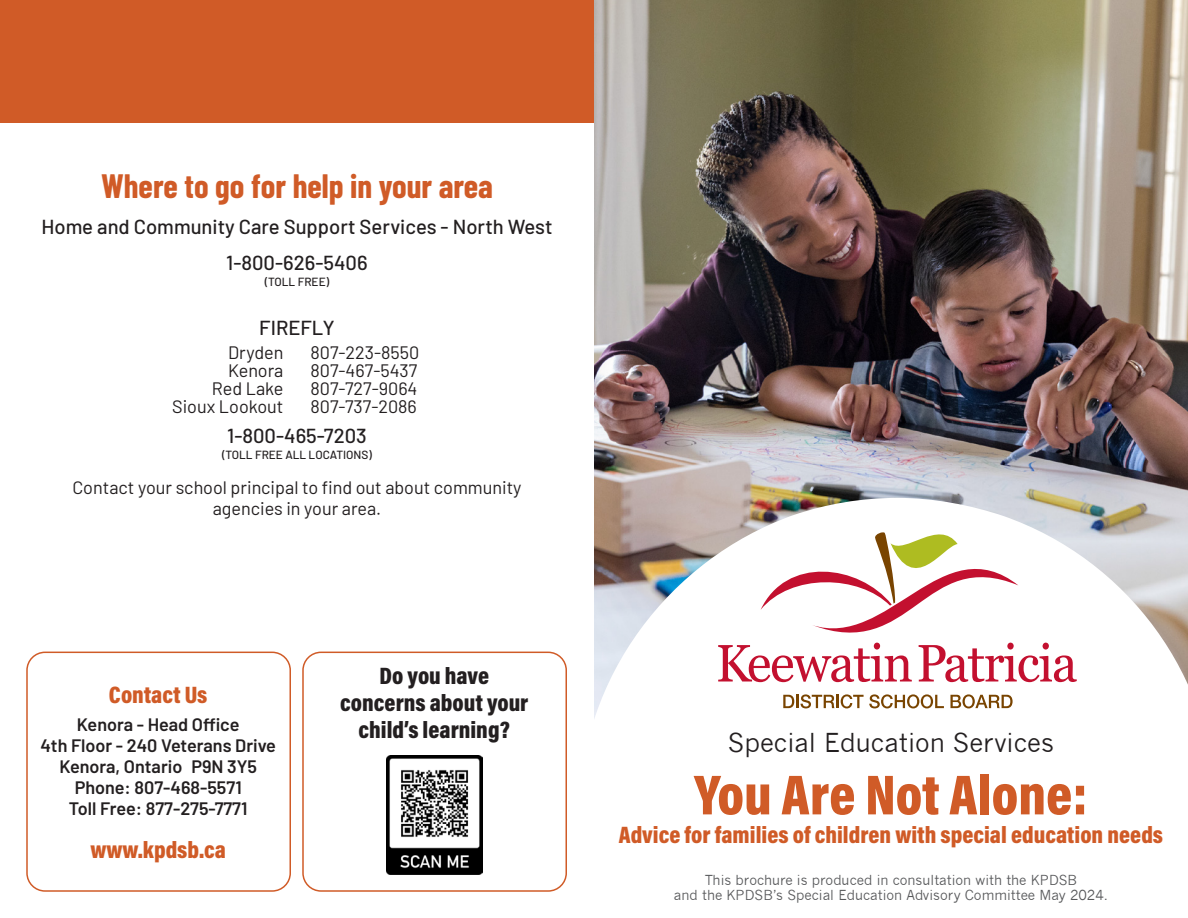
<style>
.page{position:relative;width:1188px;height:918px;background:#fff}
.page>*{position:absolute;margin:0;border:0;box-sizing:border-box;transform-origin:0 0}
.t1{font:57px "Acumin Variable Concept";color:#d05b27}
.Header_1{font:700 33px "Barlow Condensed";color:#d05b27}
.t2{font:25.5px "News Gothic";color:#231f20}
.t3{font:24px "Acumin Variable Concept";color:#d05b27}
.t4{font:24px/27px "Acumin Variable Concept";color:#231f20;text-align:center}
.Header_1-2{font:500 20.25px "Barlow";color:#231f20}
.Subheader_1{font:500 20.25px "Barlow";color:#231f20}
.Copy{font:18px/21px "Barlow";color:#231f20;text-align:center}
.t5{font:600 18px/21px "Barlow";color:#231f20;text-align:center}
.t6{font:13.5px/15px "News Gothic";color:#57585a;text-align:center}
.Subheader_1-2{font:500 11.85px "Barlow";color:#231f20}
</style>
<div class="page">
<img style="left:594px;top:0;width:594px;height:498px">
<svg style="left:594px;top:498px;width:594px;height:221px"></svg>
<svg style="left:783px;top:694px;width:161px;height:14px"></svg>
<svg style="left:950px;top:694px;width:63px;height:14px"></svg>
<svg style="left:718px;top:532px;width:359px;height:150px"></svg>
<div style="left:26px;top:652px;width:265px;height:240px;border:2px solid #d05b27;border-radius:18px"></div>
<div style="left:302px;top:652px;width:265px;height:240px;border:2px solid #d05b27;border-radius:18px"></div>
<img style="left:387px;top:756px;width:95px;height:119px">
<div style="left:0;top:0;width:594px;height:123px;background:#d05b27"></div>
<p class="Header_1" style="left:101px;top:163px;width:393px">Where to go for help in your area</p>
<p class="Header_1-2" style="left:41px;top:212px;width:513px">Home and Community Care Support Services - North West</p>
<p class="Subheader_1" style="left:226px;top:248px;width:143px">1-800-626-5406</p>
<p class="Subheader_1-2" style="left:265px;top:273px;width:66px">(TOLL FREE)</p>
<p class="Subheader_1" style="left:259px;top:313px;width:77px">FIREFLY</p>
<p class="Copy" style="left:228px;top:341px;width:57px">Dryden</p>
<p class="Copy" style="left:310px;top:341px;width:110px">807-223-8550</p>
<p class="Copy" style="left:228px;top:359px;width:57px">Kenora</p>
<p class="Copy" style="left:310px;top:359px;width:108px">807-467-5437</p>
<p class="Copy" style="left:212px;top:377px;width:73px">Red Lake</p>
<p class="Copy" style="left:310px;top:377px;width:109px">807-727-9064</p>
<p class="Copy" style="left:172px;top:395px;width:113px">Sioux Lookout</p>
<p class="Copy" style="left:310px;top:395px;width:108px">807-737-2086</p>
<p class="Subheader_1" style="left:227px;top:421px;width:141px">1-800-465-7203</p>
<p class="Subheader_1-2" style="left:222px;top:446px;width:151px">(TOLL FREE ALL LOCATIONS)</p>
<p class="Copy" style="left:72px;top:475px;width:451px">Contact your school principal to find out about community agencies in your area.</p>
<h3 class="t3" style="left:109px;top:679px;width:100px">Contact Us</h3>
<p class="t5" style="left:40px;top:713px;width:237px">Kenora - Head Office<br>4th Floor - 240 Veterans Drive<br>Kenora, Ontario P9N 3Y5<br>Phone: 807-468-5571<br>Toll Free: 877-275-7771</p>
<h3 class="t3" style="left:90px;top:833px;width:137px">www.kpdsb.ca</h3>
<h3 class="t4" style="left:340px;top:661px;width:190px">Do you have concerns about your child’s learning?</h3>
<h3 class="t2" style="left:728px;top:728px;width:328px">Special Education Services</h3>
<h1 class="t1" style="left:694px;top:755px;width:395px">You Are Not Alone:</h1>
<h3 class="t3" style="left:619px;top:818px;width:546px">Advice for families of children with special education needs</h3>
<p class="t6" style="left:674px;top:872px;width:436px">This brochure is produced in consultation with the KPDSB<br>and the KPDSB’s Special Education Advisory Committee May 2024.</p>
</div>
